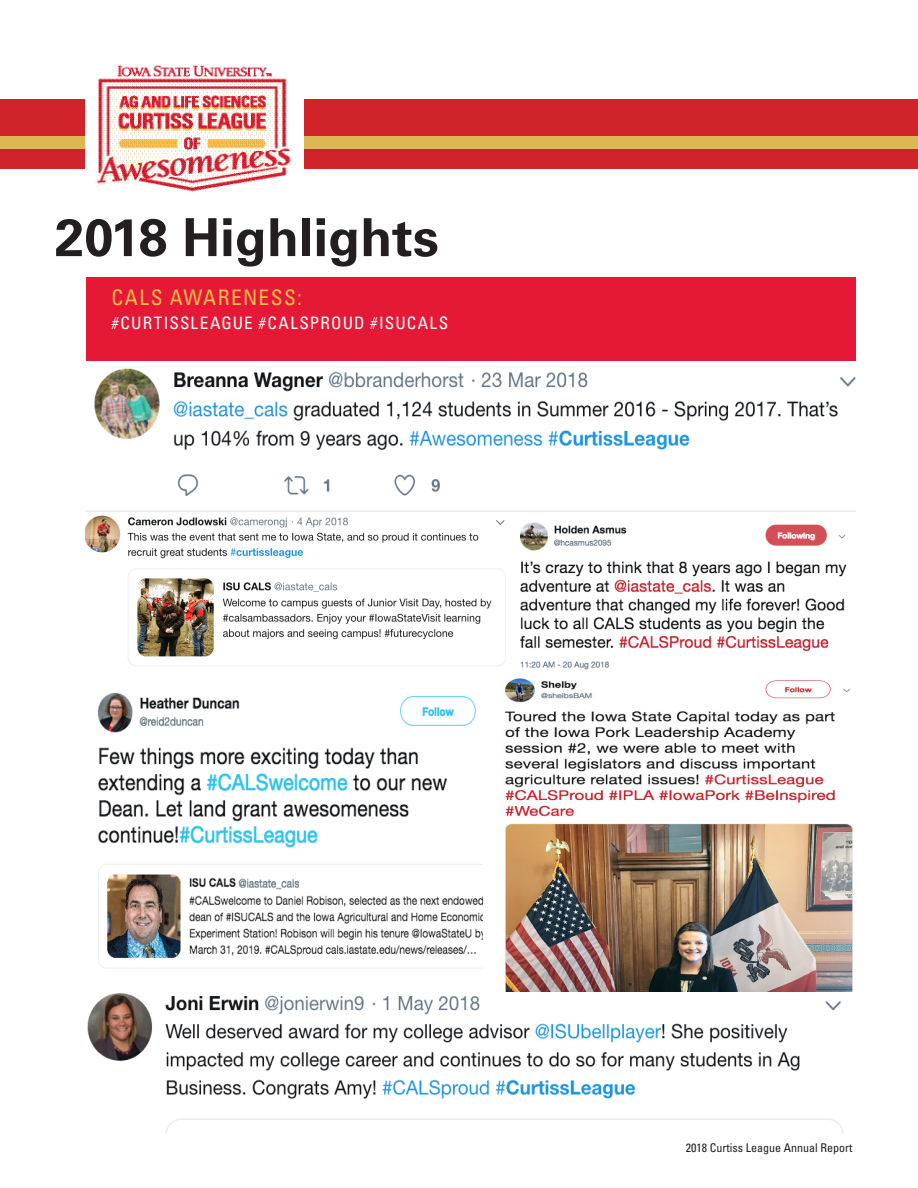
<style>
.page{position:relative;width:918px;height:1188px;background:#fff}
.page>*{position:absolute;margin:0;border:0;box-sizing:border-box;transform-origin:0 0}
.t1{font:700 52.5px "Univers LT Std";color:#231f20}
.t2{font:condensed 21.45px "Univers LT Std";letter-spacing:.065em;color:#fdbc4a}
.t3{font:condensed 17.1px "Univers LT Std";letter-spacing:.065em;color:#fff}
.t4{font:condensed 12px "Univers LT Std";color:#231f20}
</style>
<div class="page">
<img style="left:86px;top:360px;width:770px;height:152px">
<div style="left:0;top:99px;width:918px;height:70px;background:#d1232a"></div>
<div style="left:0;top:136px;width:918px;height:13px;background:#ddb754"></div>
<img style="left:86px;top:65px;width:217px;height:127px">
<div style="left:86px;top:277px;width:770px;height:83px;background:#e51836"></div>
<img style="left:98px;top:693px;width:384px;height:276px">
<img style="left:86px;top:515px;width:420px;height:151px">
<img style="left:520px;top:522px;width:327px;height:148px">
<img style="left:87px;top:993px;width:757px;height:141px">
<img style="left:505px;top:678px;width:348px;height:314px">
<p class="t1" style="left:55px;top:207px;width:386px">2018 Highlights</p>
<p class="t2" style="left:111px;top:284px;width:192px">CALS AWARENESS:</p>
<p class="t3" style="left:111px;top:312px;width:338px">#CURTISSLEAGUE #CALSPROUD #ISUCALS</p>
<p class="t4" style="left:686px;top:1140px;width:168px">2018 Curtiss League Annual Report</p>
</div>
